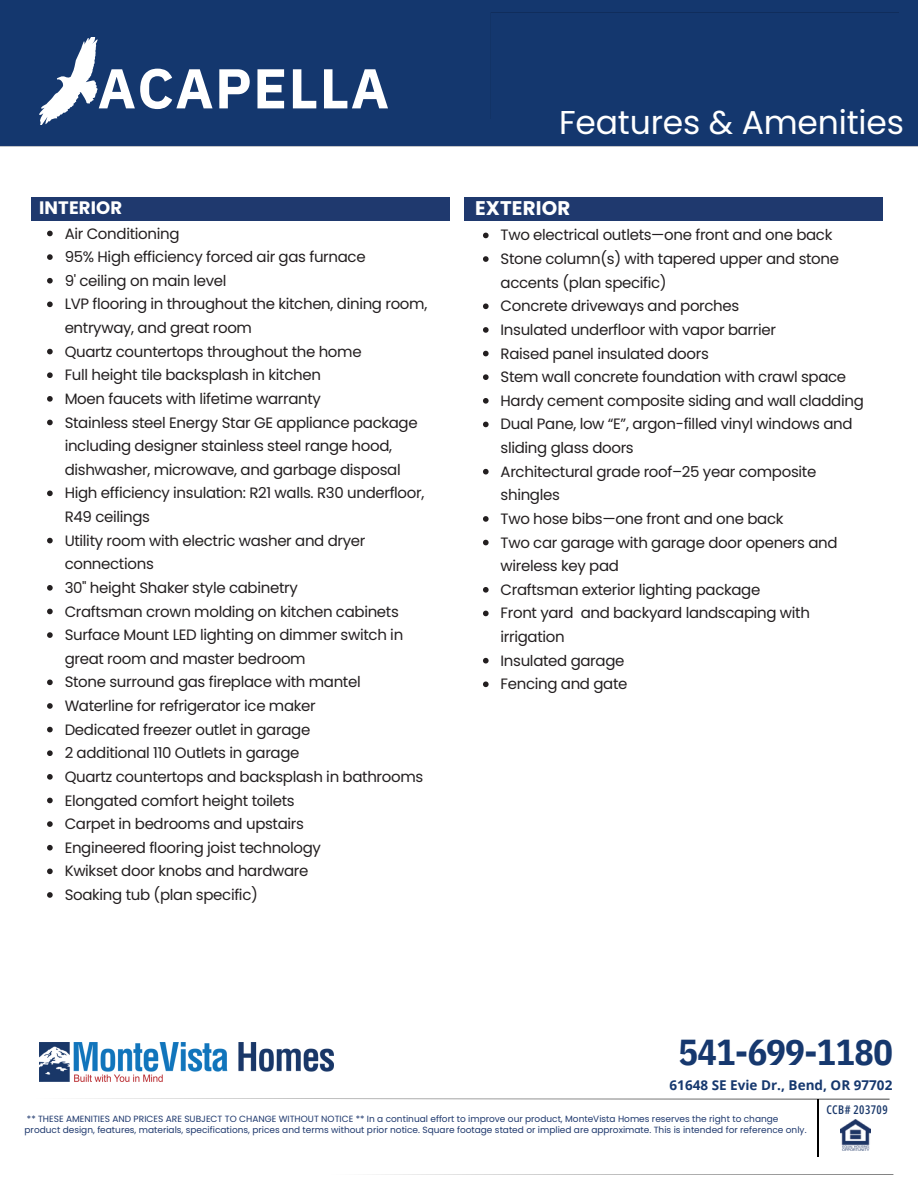
<style>
.page{position:relative;width:918px;height:1188px;background:#fff}
.page>*{position:absolute;margin:0;border:0;box-sizing:border-box;transform-origin:0 0}
.t1{font:700 56.1px "IBM Plex Sans";letter-spacing:.025em;color:#fff}
.t2{font:700 36px "IBM Plex Sans Cond";letter-spacing:-.015em;color:#16386e}
.t3{font:33px "Poppins";letter-spacing:-.005em;color:#fff}
.t4{font:700 19.8px "Poppins";letter-spacing:.005em;color:#fff}
.t5{font:700 18px "Poppins";letter-spacing:.005em;color:#fff}
.t6{font:15px/23.7px "Poppins";letter-spacing:-.02em;color:#231f20}
.t7{font:700 13.5px "Open Sans";color:#16386e}
.t8{font:600 12px "Open Sans Condensed";letter-spacing:.035em;color:#1c3a6c}
.t9{font:9px/10.2px "Poppins";color:#1f396e}
</style>
<div class="page">
<div style="left:0;top:0;width:918px;height:147px;background:#14376e"></div>
<div style="left:485px;top:7px;width:413px;height:111px;background:#14376e"></div>
<img style="left:840px;top:1119px;width:30px;height:32px">
<svg style="left:39px;top:37px;width:59px;height:87px"></svg>
<svg style="left:376px;top:1174px;width:517px;height:1px"></svg>
<hr style="left:818px;top:1099px;width:1px;height:57px;background:#000">
<svg style="left:368px;top:1099px;width:522px;height:1px"></svg>
<div style="left:31px;top:198px;width:418px;height:23px;background:#1f396e"></div>
<div style="left:464px;top:198px;width:419px;height:23px;background:#1f396e"></div>
<svg style="left:483px;top:233px;width:6px;height:5px"></svg>
<svg style="left:483px;top:256px;width:6px;height:6px"></svg>
<svg style="left:483px;top:303px;width:6px;height:6px"></svg>
<svg style="left:483px;top:327px;width:6px;height:6px"></svg>
<svg style="left:483px;top:351px;width:6px;height:5px"></svg>
<svg style="left:483px;top:374px;width:6px;height:6px"></svg>
<svg style="left:483px;top:398px;width:6px;height:6px"></svg>
<svg style="left:483px;top:422px;width:6px;height:5px"></svg>
<svg style="left:483px;top:469px;width:6px;height:5px"></svg>
<svg style="left:483px;top:516px;width:6px;height:6px"></svg>
<svg style="left:483px;top:540px;width:6px;height:5px"></svg>
<svg style="left:483px;top:587px;width:6px;height:6px"></svg>
<svg style="left:483px;top:611px;width:6px;height:5px"></svg>
<svg style="left:483px;top:658px;width:6px;height:5px"></svg>
<svg style="left:483px;top:681px;width:6px;height:6px"></svg>
<svg style="left:47px;top:231px;width:6px;height:5px"></svg>
<svg style="left:47px;top:254px;width:6px;height:6px"></svg>
<svg style="left:47px;top:278px;width:6px;height:6px"></svg>
<svg style="left:47px;top:302px;width:6px;height:5px"></svg>
<svg style="left:47px;top:349px;width:6px;height:5px"></svg>
<svg style="left:47px;top:372px;width:6px;height:6px"></svg>
<svg style="left:47px;top:396px;width:6px;height:6px"></svg>
<svg style="left:47px;top:420px;width:6px;height:5px"></svg>
<svg style="left:47px;top:491px;width:6px;height:5px"></svg>
<svg style="left:47px;top:538px;width:6px;height:5px"></svg>
<svg style="left:47px;top:585px;width:6px;height:6px"></svg>
<svg style="left:47px;top:609px;width:6px;height:5px"></svg>
<svg style="left:47px;top:632px;width:6px;height:6px"></svg>
<svg style="left:47px;top:680px;width:6px;height:5px"></svg>
<svg style="left:47px;top:703px;width:6px;height:6px"></svg>
<svg style="left:47px;top:727px;width:6px;height:5px"></svg>
<svg style="left:47px;top:750px;width:6px;height:6px"></svg>
<svg style="left:47px;top:774px;width:6px;height:6px"></svg>
<svg style="left:47px;top:798px;width:6px;height:5px"></svg>
<svg style="left:47px;top:821px;width:6px;height:6px"></svg>
<svg style="left:47px;top:845px;width:6px;height:6px"></svg>
<svg style="left:47px;top:869px;width:6px;height:5px"></svg>
<svg style="left:47px;top:892px;width:6px;height:6px"></svg>
<img style="left:39px;top:1043px;width:295px;height:38px">
<p class="t1" style="left:98px;top:51px;width:293px">ACAPELLA</p>
<p class="t5" style="left:39px;top:195px;width:85px">INTERIOR</p>
<p class="t6" style="left:65px;top:221px;width:116px">Air Conditioning</p>
<p class="t6" style="left:65px;top:245px;width:303px">95% High efficiency forced air gas furnace</p>
<p class="t6" style="left:65px;top:269px;width:163px">9' ceiling on main level</p>
<h3 class="t6" style="left:65px;top:292px;width:364px">LVP flooring in throughout the kitchen, dining room, entryway, and great room</h3>
<p class="t6" style="left:65px;top:340px;width:298px">Quartz countertops throughout the home</p>
<p class="t6" style="left:65px;top:363px;width:258px">Full height tile backsplash in kitchen</p>
<p class="t6" style="left:65px;top:387px;width:258px">Moen faucets with lifetime warranty</p>
<p class="t6" style="left:65px;top:410px;width:355px">Stainless steel Energy Star GE appliance package including designer stainless steel range hood, dishwasher, microwave, and garbage disposal</p>
<p class="t6" style="left:65px;top:481px;width:361px">High efficiency insulation: R21 walls. R30 underfloor,<br>R49 ceilings</p>
<p class="t6" style="left:65px;top:529px;width:302px">Utility room with electric washer and dryer connections</p>
<p class="t6" style="left:65px;top:576px;width:235px">30" height Shaker style cabinetry</p>
<p class="t6" style="left:65px;top:599px;width:336px">Craftsman crown molding on kitchen cabinets</p>
<p class="t6" style="left:65px;top:623px;width:340px">Surface Mount LED lighting on dimmer switch in great room and master bedroom</p>
<p class="t6" style="left:65px;top:670px;width:298px">Stone surround gas fireplace with mantel</p>
<p class="t6" style="left:65px;top:694px;width:253px">Waterline for refrigerator ice maker</p>
<p class="t6" style="left:65px;top:718px;width:247px">Dedicated freezer outlet in garage</p>
<p class="t6" style="left:65px;top:741px;width:236px">2 additional 110 Outlets in garage</p>
<p class="t6" style="left:65px;top:765px;width:360px">Quartz countertops and backsplash in bathrooms</p>
<p class="t6" style="left:65px;top:788px;width:232px">Elongated comfort height toilets</p>
<h4 class="t6" style="left:65px;top:812px;width:241px">Carpet in bedrooms and upstairs</h4>
<p class="t6" style="left:65px;top:836px;width:258px">Engineered flooring joist technology</p>
<p class="t6" style="left:65px;top:859px;width:245px">Kwikset door knobs and hardware</p>
<h6 class="t6" style="left:65px;top:883px;width:195px">Soaking tub (plan specific)</h6>
<p class="t3" style="left:559px;top:99px;width:347px">Features &amp; Amenities</p>
<p class="t4" style="left:475px;top:194px;width:97px">EXTERIOR</p>
<p class="t6" style="left:501px;top:223px;width:333px">Two electrical outlets—one front and one back</p>
<p class="t6" style="left:501px;top:247px;width:340px">Stone column(s) with tapered upper and stone accents (plan specific)</p>
<p class="t6" style="left:501px;top:294px;width:240px">Concrete driveways and porches</p>
<p class="t6" style="left:501px;top:318px;width:277px">Insulated underfloor with vapor barrier</p>
<p class="t6" style="left:501px;top:342px;width:210px">Raised panel insulated doors</p>
<p class="t6" style="left:501px;top:365px;width:347px">Stem wall concrete foundation with crawl space</p>
<p class="t6" style="left:501px;top:389px;width:365px">Hardy cement composite siding and wall cladding</p>
<p class="t6" style="left:501px;top:412px;width:354px">Dual Pane, low “E”, argon-filled vinyl windows and sliding glass doors</p>
<p class="t6" style="left:501px;top:460px;width:317px">Architectural grade roof–25 year composite shingles</p>
<p class="t6" style="left:501px;top:507px;width:284px">Two hose bibs—one front and one back</p>
<p class="t6" style="left:501px;top:531px;width:339px">Two car garage with garage door openers and wireless key pad</p>
<p class="t6" style="left:501px;top:578px;width:261px">Craftsman exterior lighting package</p>
<p class="t6" style="left:501px;top:601px;width:311px">Front yard and backyard landscaping with irrigation</p>
<p class="t6" style="left:501px;top:649px;width:125px">Insulated garage</p>
<p class="t6" style="left:501px;top:672px;width:128px">Fencing and gate</p>
<p class="t2" style="left:679px;top:1028px;width:216px">541-699-1180</p>
<p class="t7" style="left:670px;top:1076px;width:224px">61648 SE Evie Dr., Bend, OR 97702</p>
<h2 class="t9" style="left:25px;top:1114px;width:783px">** THESE AMENITIES AND PRICES ARE SUBJECT TO CHANGE WITHOUT NOTICE ** In a continual effort to improve our product, MonteVista Homes reserves the right to change product design, features, materials, specifications, prices and terms without prior notice. Square footage stated or implied are approximate. This is intended for reference only.</h2>
<h3 class="t8" style="left:826px;top:1102px;width:63px">CCB# 203709</h3>
</div>
